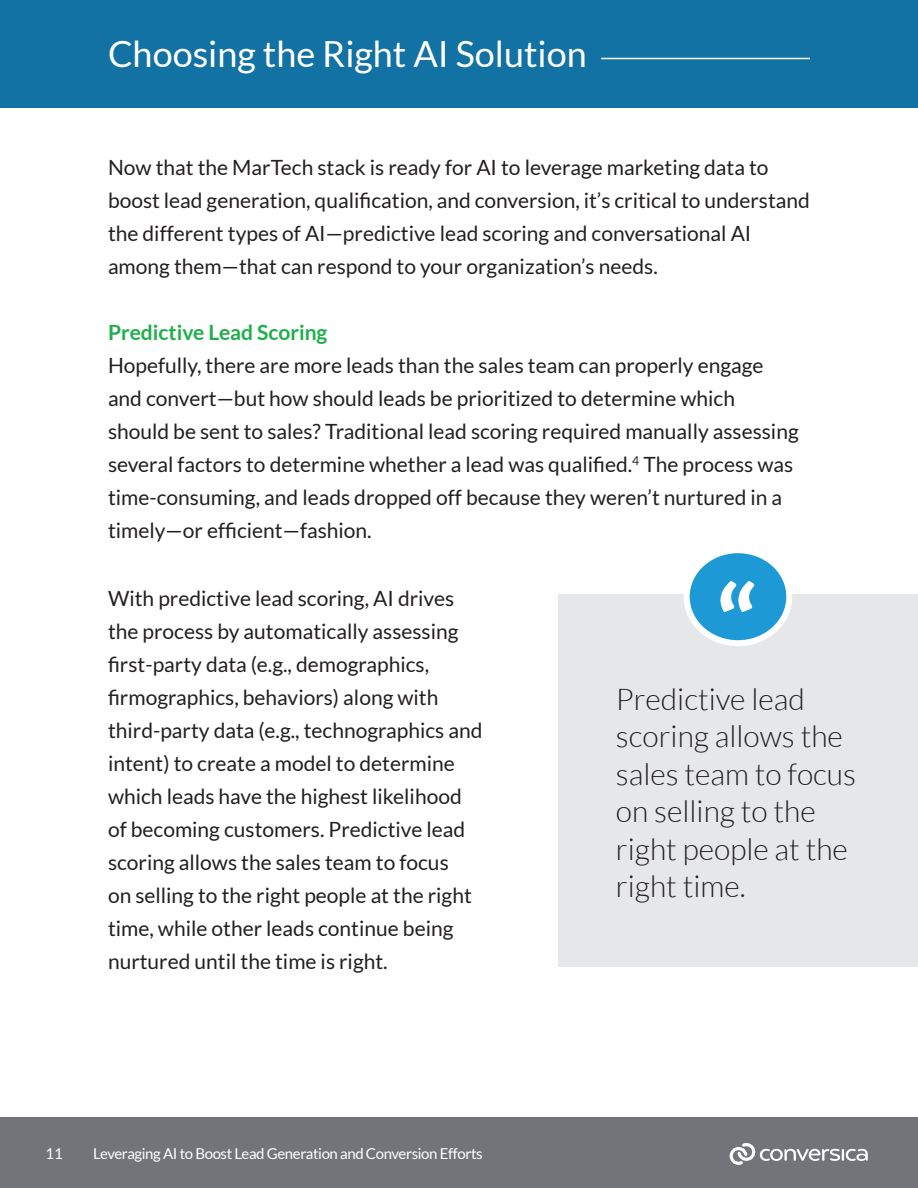
<style>
.page{position:relative;width:918px;height:1188px;background:#fff}
.page>*{position:absolute;margin:0;border:0;box-sizing:border-box;transform-origin:0 0}
.t1{font:700 108px "Lato";color:#fff}
.t2{font:36px "Lato";color:#fff}
.t3{font:300 30px/37.5px "Lato";color:#231f20}
.t4{font:21px/33px "Lato";color:#231f20}
.t5{font:700 21px "Lato";color:#1faf4b}
.t6{font:15px "Lato";letter-spacing:-.025em;color:#fff}
</style>
<div class="page">
<div style="left:0;top:1118px;width:918px;height:70px;background:#72747a"></div>
<svg style="left:730px;top:1143px;width:138px;height:22px"></svg>
<div style="left:0;top:0;width:918px;height:108px;background:#1372a4"></div>
<hr style="left:601px;top:58px;width:209px;height:1px;background:#fff">
<div style="left:558px;top:594px;width:360px;height:373px;background:#e6e7e9"></div>
<div style="left:687px;top:550px;width:102px;height:93px;background:#1d99d6;border-radius:50%"></div>
<div style="left:684px;top:547px;width:108px;height:99px;border:6px solid #fff;border-radius:50%"></div>
<p class="t2" style="left:108px;top:34px;width:480px">Choosing the Right AI Solution</p>
<p class="t4" style="left:108px;top:151px;width:704px">Now that the MarTech stack is ready for AI to leverage marketing data to boost lead generation, qualification, and conversion, it’s critical to understand the different types of AI—predictive lead scoring and conversational AI among them—that can respond to your organization’s needs.</p>
<p class="t5" style="left:108px;top:321px;width:221px">Predictive Lead Scoring</p>
<p class="t4" style="left:108px;top:349px;width:692px">Hopefully, there are more leads than the sales team can properly engage and convert—but how should leads be prioritized to determine which should be sent to sales? Traditional lead scoring required manually assessing several factors to determine whether a lead was qualified.<sup>4</sup> The process was time-consuming, and leads dropped off because they weren’t nurtured in a timely—or efficient—fashion.</p>
<p class="t4" style="left:108px;top:581px;width:376px">With predictive lead scoring, AI drives the process by automatically assessing first-party data (e.g., demographics, firmographics, behaviors) along with third-party data (e.g., technographics and intent) to create a model to determine which leads have the highest likelihood of becoming customers. Predictive lead scoring allows the sales team to focus<br>on selling to the right people at the right time, while other leads continue being nurtured until the time is right.</p>
<p class="t1" style="left:715px;top:564px;width:44px">“</p>
<p class="t3" style="left:616px;top:681px;width:242px">Predictive lead scoring allows the sales team to focus on selling to the right people at the right time.</p>
<p class="t6" style="left:46px;top:1145px;width:19px">11</p>
<p class="t6" style="left:93px;top:1145px;width:391px">Leveraging AI to Boost Lead Generation and Conversion Efforts</p>
</div>
